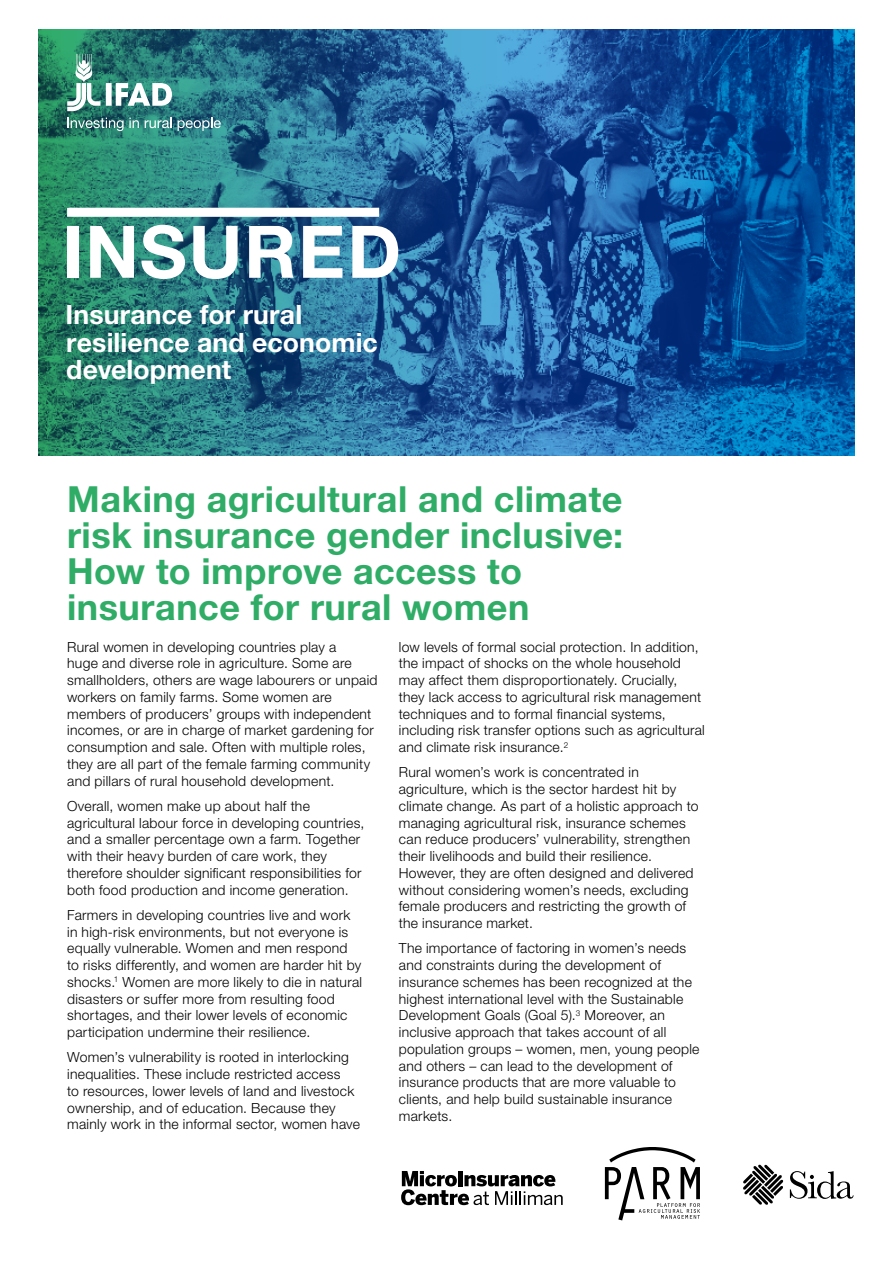
<style>
.page{position:relative;width:893px;height:1263px;background:#fff}
.page>*{position:absolute;margin:0;border:0;box-sizing:border-box;transform-origin:0 0}
.t1{font:700 72.6px "Helvetica Neue LT Std";letter-spacing:.025em;color:#fff}
.t2{font:700 36px/36px "Helvetica Neue LT Std";letter-spacing:.015em;color:#2fac66}
.t3{font:700 26.7px/27.3px "Helvetica Neue LT Std";letter-spacing:.005em;color:#fff}
._05Text{font:300 13.95px/16.8px "Helvetica Neue LT Std";letter-spacing:.02em;color:#000}
</style>
<div class="page">
<img style="left:38px;top:30px;width:817px;height:425px">
<svg style="left:67px;top:118px;width:72px;height:13px"></svg>
<svg style="left:145px;top:118px;width:27px;height:10px"></svg>
<svg style="left:178px;top:118px;width:43px;height:13px"></svg>
<svg style="left:106px;top:83px;width:66px;height:23px"></svg>
<svg style="left:67px;top:54px;width:33px;height:57px"></svg>
<svg style="left:743px;top:1164px;width:40px;height:41px"></svg>
<svg style="left:790px;top:1171px;width:64px;height:28px"></svg>
<div style="left:67px;top:208px;width:312px;height:9px;background:#fff"></div>
<svg style="left:605px;top:1147px;width:95px;height:73px"></svg>
<svg style="left:401px;top:1171px;width:162px;height:34px"></svg>
<p class="t1" style="left:62px;top:207px;width:341px">INSURED</p>
<p class="t3" style="left:65px;top:301px;width:314px">Insurance for rural resilience and economic development</p>
<p class="t2" style="left:67px;top:480px;width:557px">Making agricultural and climate risk insurance gender inclusive:<br>How to improve access to insurance for rural women</p>
<p class="_05Text" style="left:67px;top:638px;width:312px">Rural women in developing countries play a<br>huge and diverse role in agriculture. Some are smallholders, others are wage labourers or unpaid workers on family farms. Some women are members of producers’ groups with independent incomes, or are in charge of market gardening for consumption and sale. Often with multiple roles, they are all part of the female farming community and pillars of rural household development.</p>
<p class="_05Text" style="left:67px;top:797px;width:299px">Overall, women make up about half the agricultural labour force in developing countries, and a smaller percentage own a farm. Together with their heavy burden of care work, they therefore shoulder significant responsibilities for both food production and income generation.</p>
<p class="_05Text" style="left:67px;top:906px;width:296px">Farmers in developing countries live and work in high-risk environments, but not everyone is equally vulnerable. Women and men respond to risks differently, and women are harder hit by shocks.<sup>1</sup> Women are more likely to die in natural disasters or suffer more from resulting food shortages, and their lower levels of economic participation undermine their resilience.</p>
<p class="_05Text" style="left:67px;top:1049px;width:294px">Women’s vulnerability is rooted in interlocking inequalities. These include restricted access<br>to resources, lower levels of land and livestock ownership, and of education. Because they mainly work in the informal sector, women have</p>
<p class="_05Text" style="left:399px;top:638px;width:307px">low levels of formal social protection. In addition, the impact of shocks on the whole household may affect them disproportionately. Crucially, they lack access to agricultural risk management techniques and to formal financial systems, including risk transfer options such as agricultural and climate risk insurance.<sup>2</sup></p>
<p class="_05Text" style="left:399px;top:764px;width:301px">Rural women’s work is concentrated in agriculture, which is the sector hardest hit by climate change. As part of a holistic approach to managing agricultural risk, insurance schemes can reduce producers’ vulnerability, strengthen their livelihoods and build their resilience.<br>However, they are often designed and delivered without considering women’s needs, excluding female producers and restricting the growth of the insurance market.</p>
<p class="_05Text" style="left:399px;top:940px;width:302px">The importance of factoring in women’s needs and constraints during the development of insurance schemes has been recognized at the highest international level with the Sustainable Development Goals (Goal 5).<sup>3</sup> Moreover, an inclusive approach that takes account of all population groups – women, men, young people and others – can lead to the development of insurance products that are more valuable to clients, and help build sustainable insurance markets.</p>
</div>
